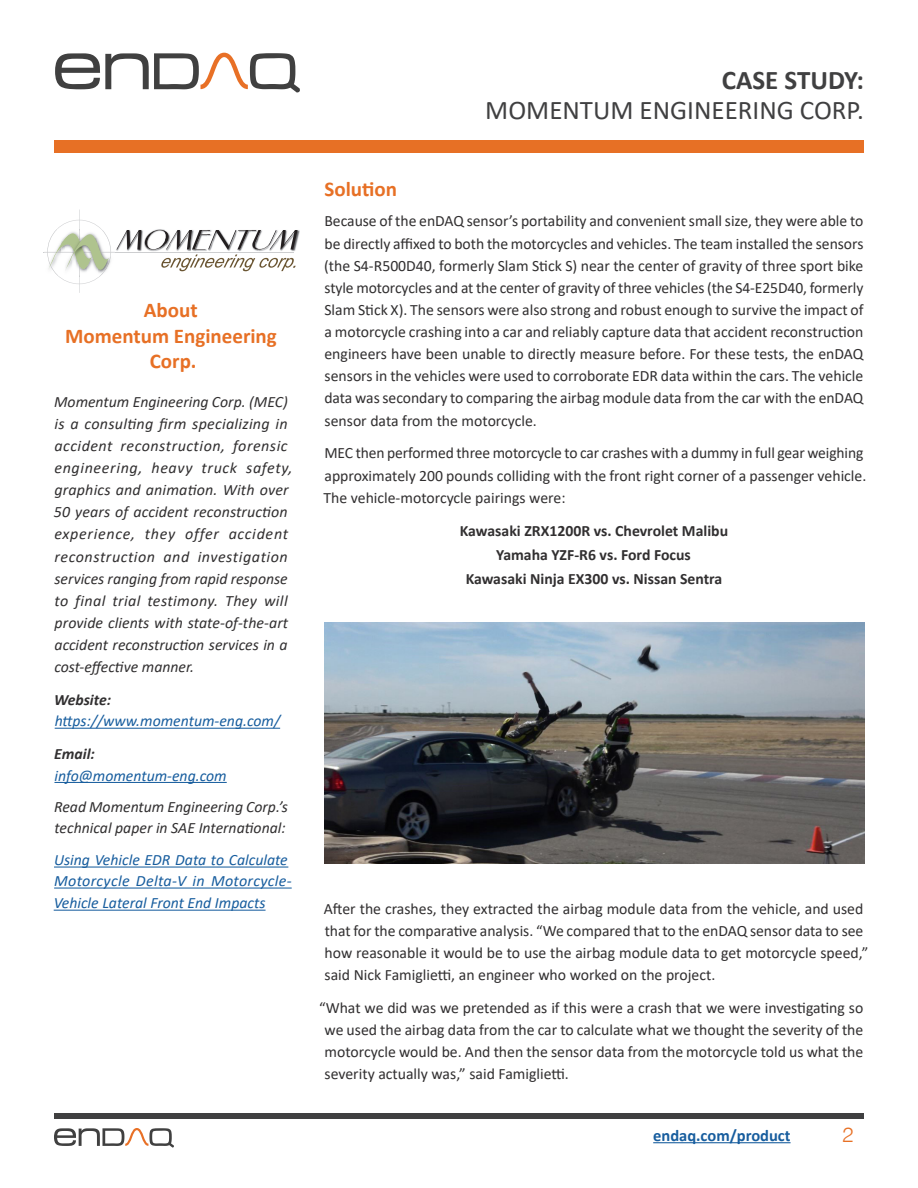
<style>
.page{position:relative;width:918px;height:1188px;background:#fff}
.page>*{position:absolute;margin:0;border:0;box-sizing:border-box;transform-origin:0 0}
.t1{font:27px "Calibri";color:#404041}
.t2{font:700 27px "Calibri";color:#404041}
.Sub-Header-Red{font:700 21px/25.5px "Calibri";color:#e77025;text-align:center}
.t3{font:300 21px "Swiss 721 BT";color:#e77025}
.t4{font:700 16.5px "Calibri";color:#175d9e}
.Body_text{font:15.75px/22.2px "Calibri";color:#312f30;text-align:justify}
.About_Company{font:italic 15.75px/22.2px "Calibri";letter-spacing:.005em;color:#312f30}
.About_Company-2{font:italic 15.75px/21.6px "Calibri";color:#175d9e}
.Body_text-2{font:700 15.75px "Calibri";color:#312f30}
.About_Company-3{font:italic 700 15.75px "Calibri";color:#312f30}
</style>
<div class="page">
<div style="left:54px;top:1113px;width:810px;height:6px;background:#404041"></div>
<hr style="left:653px;top:1142px;width:138px;height:1px;background:#175d9e">
<svg style="left:55px;top:53px;width:245px;height:40px"></svg>
<svg style="left:54px;top:1128px;width:120px;height:20px"></svg>
<div style="left:54px;top:140px;width:810px;height:13px;background:#e77025"></div>
<hr style="left:55px;top:728px;width:225px;height:1px;background:#175d9e">
<hr style="left:54px;top:782px;width:173px;height:1px;background:#175d9e">
<hr style="left:54px;top:867px;width:234px;height:1px;background:#175d9e">
<hr style="left:54px;top:888px;width:238px;height:1px;background:#175d9e">
<hr style="left:54px;top:910px;width:212px;height:1px;background:#175d9e">
<img style="left:325px;top:622px;width:539px;height:242px">
<img style="left:298px;top:230px;width:2px;height:9px">
<hr style="left:79px;top:210px;width:1px;height:83px;background:#cdced0">
<hr style="left:43px;top:252px;width:251px;height:1px;background:#cdced0">
<svg style="left:44px;top:220px;width:254px;height:64px"></svg>
<p class="Sub-Header-Red" style="left:144px;top:297px;width:55px">About</p>
<p class="Sub-Header-Red" style="left:65px;top:323px;width:213px">Momentum Engineering<br>Corp.</p>
<p class="About_Company" style="left:54px;top:390px;width:240px">Momentum Engineering Corp. (MEC) is a consulting firm specializing in accident reconstruction, forensic engineering, heavy truck safety, graphics and animation. With over 50 years of accident reconstruction experience, they offer accident reconstruction and investigation services ranging from rapid response to final trial testimony. They will provide clients with state-of-the-art accident reconstruction services in a cost-effective manner.</p>
<p class="About_Company-3" style="left:54px;top:689px;width:59px">Website:</p>
<p class="About_Company-2" style="left:55px;top:710px;width:227px">https://www.momentum-eng.com/</p>
<p class="About_Company-3" style="left:54px;top:743px;width:42px">Email:</p>
<p class="About_Company-2" style="left:54px;top:764px;width:174px">info@momentum-eng.com</p>
<p class="About_Company" style="left:54px;top:796px;width:235px;line-height:21px">Read Momentum Engineering Corp.’s technical paper in SAE International:</p>
<p class="About_Company-2" style="left:54px;top:849px;width:240px">Using Vehicle EDR Data to Calculate<br>Motorcycle Delta-V in Motorcycle-<br>Vehicle Lateral Front End Impacts</p>
<h1 class="t2" style="left:722px;top:61px;width:144px">CASE STUDY:</h1>
<h1 class="t1" style="left:485px;top:91px;width:380px">MOMENTUM ENGINEERING CORP.</h1>
<p class="Sub-Header-Red" style="left:324px;top:176px;width:74px">Solution</p>
<p class="Body_text" style="left:324px;top:210px;width:541px">Because of the enDAQ sensor’s portability and convenient small size, they were able to be directly affixed to both the motorcycles and vehicles. The team installed the sensors (the S4-R500D40, formerly Slam Stick S) near the center of gravity of three sport bike style motorcycles and at the center of gravity of three vehicles (the S4-E25D40, formerly Slam Stick X). The sensors were also strong and robust enough to survive the impact of a motorcycle crashing into a car and reliably capture data that accident reconstruction engineers have been unable to directly measure before. For these tests, the enDAQ sensors in the vehicles were used to corroborate EDR data within the cars. The vehicle data was secondary to comparing the airbag module data from the car with the enDAQ sensor data from the motorcycle.</p>
<p class="Body_text" style="left:324px;top:442px;width:544px;text-align:left">MEC then performed three motorcycle to car crashes with a dummy in full gear weighing approximately 200 pounds colliding with the front right corner of a passenger vehicle.<br>The vehicle-motorcycle pairings were:</p>
<p class="Body_text-2" style="left:460px;top:519px;width:270px">Kawasaki ZRX1200R vs. Chevrolet Malibu</p>
<p class="Body_text-2" style="left:496px;top:544px;width:196px">Yamaha YZF-R6 vs. Ford Focus</p>
<p class="Body_text-2" style="left:466px;top:568px;width:258px">Kawasaki Ninja EX300 vs. Nissan Sentra</p>
<p class="Body_text" style="left:324px;top:897px;width:546px;text-align:left">After the crashes, they extracted the airbag module data from the vehicle, and used that for the comparative analysis. “We compared that to the enDAQ sensor data to see how reasonable it would be to use the airbag module data to get motorcycle speed,” said Nick Famiglietti, an engineer who worked on the project.</p>
<p class="Body_text" style="left:325px;top:996px;width:540px;text-indent:-6px">“What we did was we pretended as if this were a crash that we were investigating so we used the airbag data from the car to calculate what we thought the severity of the motorcycle would be. And then the sensor data from the motorcycle told us what the severity actually was,” said Famiglietti.</p>
<p class="t4" style="left:653px;top:1124px;width:139px">endaq.com/product</p>
<h2 class="t3" style="left:842px;top:1122px;width:13px">2</h2>
</div>
